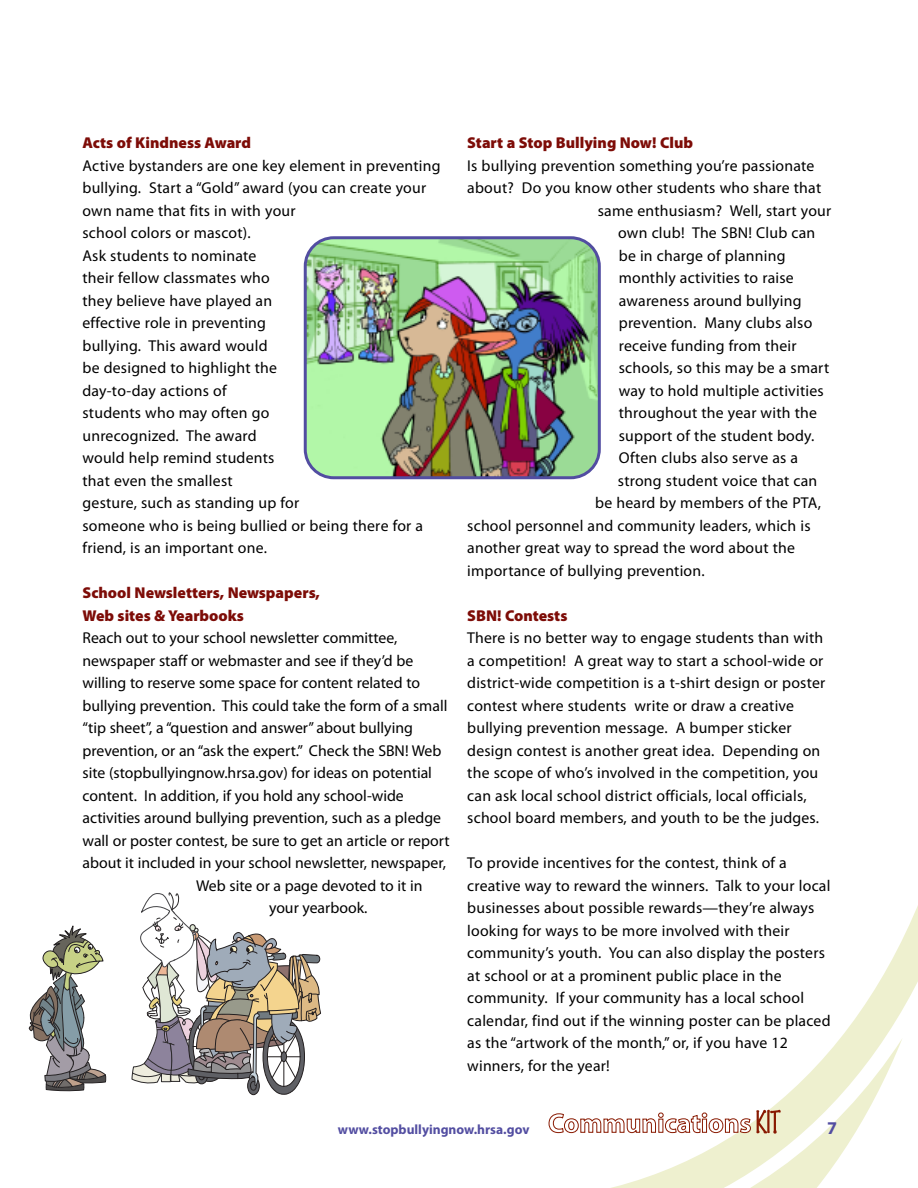
<style>
.page{position:relative;width:918px;height:1188px;background:#fff}
.page>*{position:absolute;margin:0;border:0;box-sizing:border-box;transform-origin:0 0}
.t1{font:700 18px "Myriad Pro";color:#524da1}
.t2{font:15.75px/22.5px "Myriad Pro";letter-spacing:.015em;color:#000}
.t3{font:900 15.75px/22.5px "Myriad Pro";color:#7d0c07}
.t4{font:700 13.5px "Myriad Pro";color:#524da1}
</style>
<div class="page">
<svg style="left:903px;top:905px;width:15px;height:103px;fill:#eef0cf"></svg>
<svg style="left:548px;top:939px;width:355px;height:249px"></svg>
<svg style="left:549px;top:1110px;width:232px;height:24px"></svg>
<img style="left:304px;top:236px;width:297px;height:243px">
<svg style="left:29px;top:925px;width:78px;height:167px"></svg>
<svg style="left:131px;top:892px;width:190px;height:203px"></svg>
<p class="t3" style="left:82px;top:133px;width:170px">Acts of Kindness Award</p>
<p class="t2" style="left:82px;top:156px;width:360px">Active bystanders are one key element in preventing bullying. Start a “Gold” award (you can create your own name that fits in with your<br>school colors or mascot).<br>Ask students to nominate<br>their fellow classmates who<br>they believe have played an<br>effective role in preventing<br>bullying. This award would<br>be designed to highlight the<br>day-to-day actions of<br>students who may often go<br>unrecognized. The award<br>would help remind students<br>that even the smallest<br>gesture, such as standing up for<br>someone who is being bullied or being there for a friend, is an important one.</p>
<p class="t3" style="left:82px;top:583px;width:239px">School Newsletters, Newspapers,<br>Web sites &amp; Yearbooks</p>
<p class="t2" style="left:82px;top:628px;width:317px">Reach out to your school newsletter committee,</p>
<p class="t2" style="left:82px;top:651px;width:332px">newspaper staff or webmaster and see if they’d be</p>
<p class="t2" style="left:82px;top:673px;width:339px">willing to reserve some space for content related to</p>
<p class="t2" style="left:82px;top:696px;width:366px">bullying prevention. This could take the form of a small</p>
<p class="t2" style="left:82px;top:718px;width:332px">“tip sheet”, a “question and answer” about bullying</p>
<p class="t2" style="left:82px;top:741px;width:360px">prevention, or an “ask the expert.” Check the SBN! Web</p>
<p class="t2" style="left:82px;top:763px;width:351px">site (stopbullyingnow.hrsa.gov) for ideas on potential</p>
<p class="t2" style="left:83px;top:786px;width:323px">content. In addition, if you hold any school-wide</p>
<p class="t2" style="left:83px;top:808px;width:360px">activities around bullying prevention, such as a pledge</p>
<p class="t2" style="left:83px;top:831px;width:369px">wall or poster contest, be sure to get an article or report</p>
<p class="t2" style="left:83px;top:853px;width:365px">about it included in your school newsletter, newspaper,</p>
<p class="t2" style="left:196px;top:876px;width:228px">Web site or a page devoted to it in</p>
<p class="t2" style="left:269px;top:898px;width:100px">your yearbook.</p>
<p class="t3" style="left:467px;top:133px;width:227px">Start a Stop Bullying Now! Club</p>
<p class="t2" style="left:467px;top:156px;width:349px">Is bullying prevention something you’re passionate</p>
<p class="t2" style="left:467px;top:178px;width:355px">about? Do you know other students who share that</p>
<p class="t2" style="left:598px;top:201px;width:235px">same enthusiasm? Well, start your</p>
<p class="t2" style="left:618px;top:223px;width:199px">own club! The SBN! Club can</p>
<p class="t2" style="left:619px;top:246px;width:168px">be in charge of planning</p>
<p class="t2" style="left:619px;top:268px;width:176px">monthly activities to raise</p>
<p class="t2" style="left:619px;top:291px;width:184px">awareness around bullying</p>
<p class="t2" style="left:619px;top:313px;width:195px">prevention. Many clubs also</p>
<p class="t2" style="left:619px;top:336px;width:179px">receive funding from their</p>
<p class="t2" style="left:619px;top:358px;width:212px">schools, so this may be a smart</p>
<p class="t2" style="left:619px;top:381px;width:206px">way to hold multiple activities</p>
<p class="t2" style="left:619px;top:403px;width:200px">throughout the year with the</p>
<p class="t2" style="left:619px;top:426px;width:197px">support of the student body.</p>
<p class="t2" style="left:619px;top:448px;width:181px">Often clubs also serve as a</p>
<p class="t2" style="left:618px;top:471px;width:201px">strong student voice that can</p>
<p class="t2" style="left:595px;top:493px;width:227px">be heard by members of the PTA,</p>
<p class="t2" style="left:467px;top:516px;width:345px">school personnel and community leaders, which is</p>
<p class="t2" style="left:467px;top:538px;width:329px">another great way to spread the word about the</p>
<p class="t2" style="left:467px;top:561px;width:239px">importance of bullying prevention.</p>
<p class="t3" style="left:467px;top:606px;width:102px">SBN! Contests</p>
<p class="t2" style="left:467px;top:628px;width:360px">There is no better way to engage students than with a competition! A great way to start a school-wide or district-wide competition is a t-shirt design or poster contest where students write or draw a creative bullying prevention message. A bumper sticker design contest is another great idea. Depending on the scope of who’s involved in the competition, you can ask local school district officials, local officials, school board members, and youth to be the judges.</p>
<p class="t2" style="left:467px;top:853px;width:365px">To provide incentives for the contest, think of a creative way to reward the winners. Talk to your local businesses about possible rewards—they’re always looking for ways to be more involved with their community’s youth. You can also display the posters at school or at a prominent public place in the community. If your community has a local school calendar, find out if the winning poster can be placed as the “artwork of the month,” or, if you have 12 winners, for the year!</p>
<p class="t4" style="left:338px;top:1125px;width:193px">www.stopbullyingnow.hrsa.gov</p>
<p class="t1" style="left:827px;top:1121px;width:11px">7</p>
</div>
